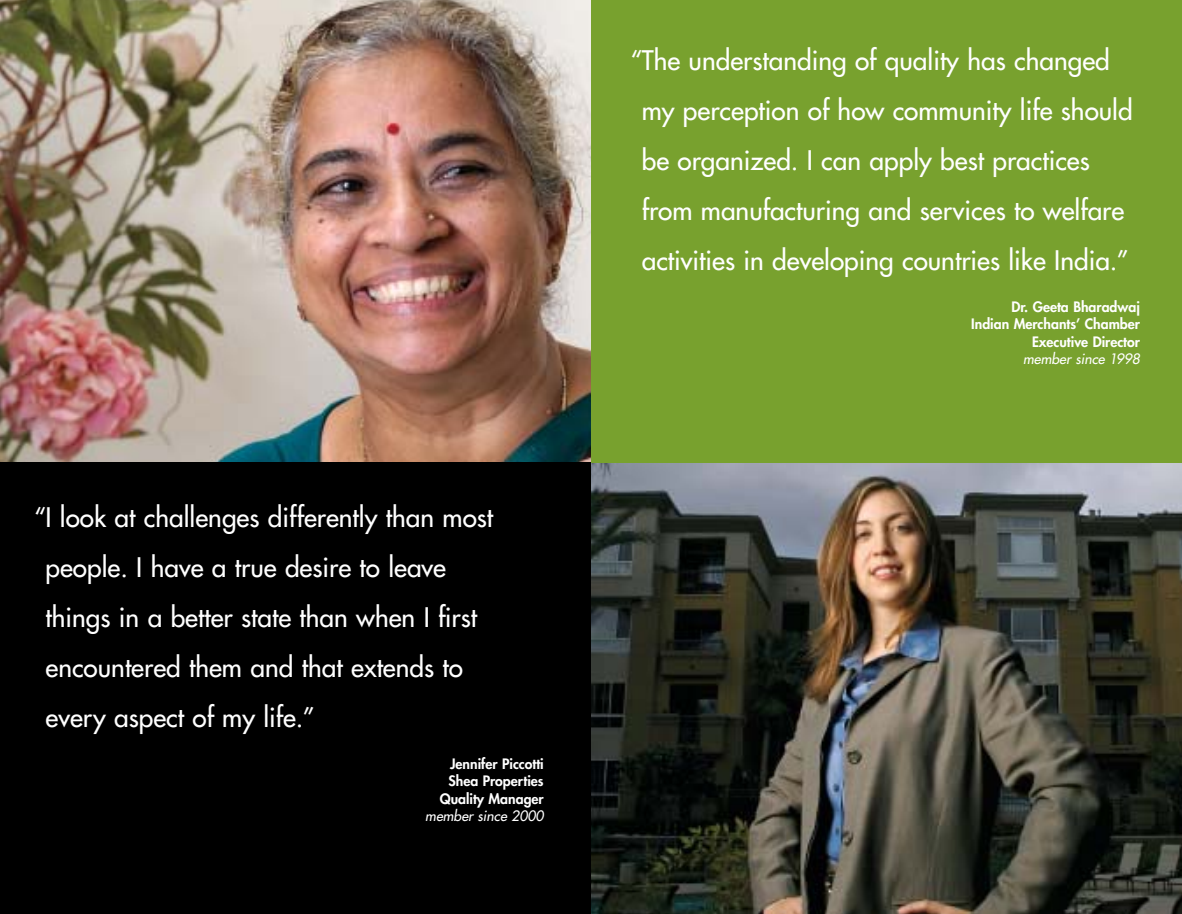
<style>
.page{position:relative;width:1182px;height:914px;background:#fff}
.page>*{position:absolute;margin:0;border:0;box-sizing:border-box;transform-origin:0 0}
.t1{font:26.25px/49.9px "Futura";color:#fff}
.t2{font:800 14px/17.5px "Futura";color:#fff;text-align:right}
.t3{font:italic 14px "Futura";color:#fff}
</style>
<div class="page">
<img style="left:0;top:0;width:591px;height:462px">
<img style="left:591px;top:462px;width:590px;height:451px">
<div style="left:591px;top:0;width:590px;height:462px;background:#78a12e"></div>
<div style="left:0;top:462px;width:591px;height:451px;background:#000"></div>
<p class="t1" style="left:46px;top:494px;width:449px;text-indent:-11px">“I look at challenges differently than most people. I have a true desire to leave things in a better state than when I first encountered them and that extends to every aspect of my life.”</p>
<p class="t2" style="left:439px;top:755px;width:105px">Jennifer Piccotti<br>Shea Properties<br>Quality Manager</p>
<p class="t3" style="left:425px;top:809px;width:122px">member since 2000</p>
<p class="t1" style="left:641px;top:37px;width:492px;text-indent:-11px">“The understanding of quality has changed my perception of how community life should be organized. I can apply best practices from manufacturing and services to welfare activities in developing countries like India.”</p>
<p class="t2" style="left:971px;top:299px;width:170px">Dr. Geeta Bharadwaj<br>Indian Merchants’ Chamber<br>Executive Director</p>
<p class="t3" style="left:1023px;top:352px;width:121px">member since 1998</p>
</div>
